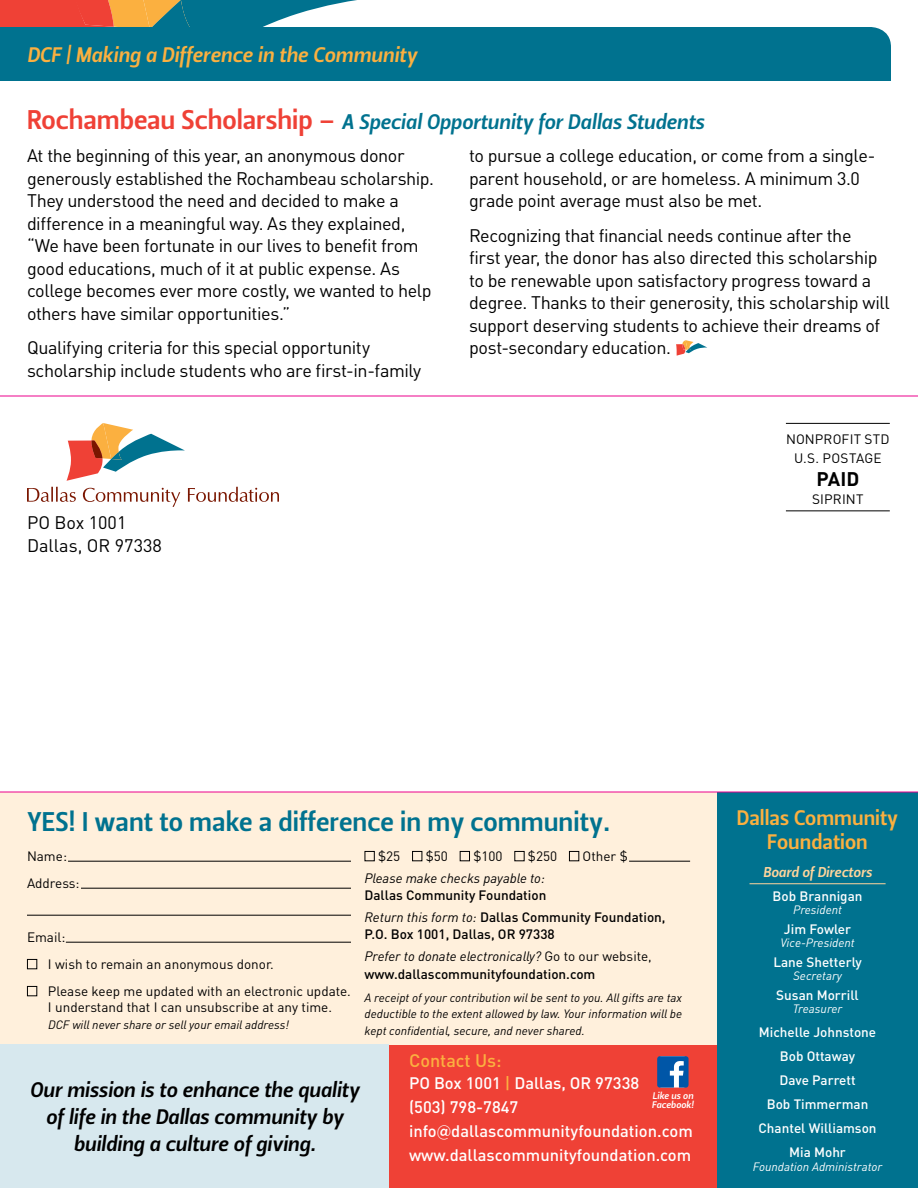
<style>
.page{position:relative;width:918px;height:1188px;background:#fff}
.page>*{position:absolute;margin:0;border:0;box-sizing:border-box;transform-origin:0 0}
.t1{font:27px "Leitura Sans Grot 3";color:#00728f}
.t2{font:21px/27px "Leitura Sans Italic 3";color:#000;text-align:center}
.t3{font:21px "Leitura Sans Italic 3";color:#00728f}
.t4{font:21px "Leitura Sans Italic 3";color:#fbb040}
.t5{font:21px/24px "Leitura Sans Grot 3";color:#fbb040;text-align:center}
.t6{font:700 19.5px "DINOT";color:#000}
.t7{font:18px/22.5px "DINOT";letter-spacing:-.025em;color:#000}
.t8{font:18px/22.5px "DINOT";color:#000}
.t9{font:500 18px "DINOT";color:#fbb040}
.t10{font:500 16.5px/24px "DINOT";color:#fff}
.t11{font:14.25px "Leitura Sans Italic 3";color:#ffd59c}
.t12{font:13.5px/27px "DINOT";color:#000}
.t13{font:500 13.5px/24px "DINOT";color:#fff;text-align:center}
.t14{font:500 13.5px/22.5px "DINOT";color:#000}
.t15{font:italic 13.5px/22.5px "DINOT";color:#000}
.t16{font:italic 12px/16.5px "DINOT";color:#000;text-align:justify}
.t17{font:italic 12px "DINOT";color:#fff}
.t18{font:9.6px/9.6px "Leitura Sans Italic 3";color:#fff}
.s1{font-family:"Leitura Sans Grot 3";font-size:27px;color:#ef4136}
.s2{font-weight:400;font-style:italic}
.s3{font-weight:500;font-style:normal}
.s4{font-style:normal}
.s5{color:#fbb040}
.s6{font-family:"Gotham Narrow"}
</style>
<div class="page">
<div style="left:387px;top:1044px;width:330px;height:144px;background:#ef4136"></div>
<svg style="left:27px;top:487px;width:49px;height:15px"></svg>
<svg style="left:83px;top:488px;width:97px;height:19px"></svg>
<svg style="left:188px;top:487px;width:91px;height:15px"></svg>
<svg style="left:67px;top:423px;width:118px;height:58px"></svg>
<svg style="left:0;top:0;width:357px;height:27px;background:#988278"></svg>
<div style="left:0;top:27px;width:891px;height:54px;background:#00728f"></div>
<div style="left:0;top:792px;width:717px;height:252px;background:#fff0dc"></div>
<div style="left:0;top:1044px;width:389px;height:144px;background:#d7e8ee"></div>
<div style="left:717px;top:792px;width:201px;height:396px;background:#00728f"></div>
<svg style="left:657px;top:1056px;width:32px;height:32px"></svg>
<hr style="left:786px;top:423px;width:104px;height:1px;background:#000">
<hr style="left:786px;top:510px;width:104px;height:1px;background:#000">
<svg style="left:676px;top:340px;width:31px;height:16px"></svg>
<hr style="left:68px;top:861px;width:283px;height:1px;background:#000">
<hr style="left:81px;top:888px;width:270px;height:1px;background:#000">
<hr style="left:27px;top:915px;width:324px;height:1px;background:#000">
<hr style="left:66px;top:942px;width:285px;height:1px;background:#000">
<div style="left:27px;top:959px;width:10px;height:10px;border:1px solid #000"></div>
<div style="left:27px;top:986px;width:10px;height:10px;border:1px solid #000"></div>
<hr style="left:629px;top:861px;width:61px;height:1px;background:#000">
<div style="left:365px;top:851px;width:10px;height:10px;border:1px solid #000"></div>
<div style="left:412px;top:851px;width:10px;height:10px;border:1px solid #000"></div>
<div style="left:460px;top:851px;width:10px;height:10px;border:1px solid #000"></div>
<div style="left:514px;top:851px;width:11px;height:10px;border:1px solid #000"></div>
<div style="left:569px;top:851px;width:10px;height:10px;border:1px solid #000"></div>
<hr style="left:750px;top:883px;width:136px;height:1px;background:#ffd59c">
<hr style="left:0;top:396px;width:918px;height:1px;background:#ec008c">
<hr style="left:0;top:792px;width:918px;height:1px;background:#ec008c">
<p class="t4" style="left:27px;top:41px;width:392px">DCF | Making a Difference in the Community</p>
<p class="t3" style="left:27px;top:107px;width:679px"><span class="s1">Rochambeau Scholarship –</span> A Special Opportunity for Dallas Students</p>
<p class="t7" style="left:27px;top:144px;width:409px">At the beginning of this year, an anonymous donor generously established the Rochambeau scholarship.<br>They understood the need and decided to make a difference in a meaningful way. As they explained, “We have been fortunate in our lives to benefit from good educations, much of it at public expense. As college becomes ever more costly, we wanted to help others have similar opportunities.”</p>
<p class="t7" style="left:27px;top:336px;width:396px">Qualifying criteria for this special opportunity scholarship include students who are first-in-family</p>
<p class="t8" style="left:27px;top:511px;width:136px">PO Box 1001<br>Dallas, OR 97338</p>
<p class="t7" style="left:469px;top:144px;width:408px">to pursue a college education, or come from a single&shy;parent household, or are homeless. A minimum 3.0 grade point average must also be met.</p>
<p class="t7" style="left:469px;top:223px;width:422px">Recognizing that financial needs continue after the<br>first year, the donor has also directed this scholarship to be renewable upon satisfactory progress toward a degree. Thanks to their generosity, this scholarship will support deserving students to achieve their dreams of post-secondary education.</p>
<p class="t12" style="left:786px;top:429px;width:105px;line-height:19.5px;text-align:center">NONPROFIT STD<br>U.S. POSTAGE</p>
<p class="t6" style="left:816px;top:466px;width:45px">PAID</p>
<p class="t12" style="left:812px;top:485px;width:53px">SIPRINT</p>
<h1 class="t1" style="left:27px;top:803px;width:585px">YES! I want to make a difference in my community.</h1>
<p class="t12" style="left:27px;top:842px;width:54px">Name:<br>Address:</p>
<p class="t12" style="left:378px;top:842px;width:24px">$25</p>
<p class="t12" style="left:426px;top:842px;width:24px">$50</p>
<p class="t12" style="left:473px;top:842px;width:31px">$100</p>
<p class="t12" style="left:528px;top:842px;width:31px">$250</p>
<p class="t12" style="left:583px;top:842px;width:47px">Other $</p>
<p class="t15" style="left:364px;top:867px;width:182px">Please make checks payable to:</p>
<p class="t14" style="left:364px;top:883px;width:303px">Dallas Community Foundation<br><span class="s2">Return this form to:</span> Dallas Community Foundation,</p>
<p class="t15" style="left:364px;top:922px;width:289px"><span class="s3">P.O. Box 1001, Dallas, OR 97338<br></span>Prefer to donate electronically? <span class="s4">Go to our website,</span></p>
<p class="t14" style="left:364px;top:963px;width:232px">www.dallascommunityfoundation.com</p>
<p class="t16" style="left:364px;top:989px;width:319px">A receipt of your contribution wil be sent to you. All gifts are tax deductible to the extent allowed by law. Your information will be kept confidential, secure, and never shared.</p>
<p class="t9" style="left:409px;top:1048px;width:94px">Contact Us:</p>
<p class="t10" style="left:409px;top:1070px;width:285px">PO Box 1001 <span class="s5">|</span> Dallas, OR 97338<br>(503) 798-7847 info<span class="s6">@</span>dallascommunityfoundation.com www.dallascommunityfoundation.com</p>
<p class="t12" style="left:48px;top:923px;width:304px;text-indent:-21px">Email:<br>I wish to remain an anonymous donor.<br>Please keep me updated with an electronic update.</p>
<p class="t12" style="left:48px;top:993px;width:286px">I understand that I can unsubscribe at any time.</p>
<p class="t16" style="left:48px;top:1016px;width:243px">DCF will never share or sell your email address!</p>
<p class="t2" style="left:30px;top:1076px;width:331px">Our mission is to enhance the quality of life in the Dallas community by building a culture of giving.</p>
<p class="t18" style="left:652px;top:1091px;width:43px">Like us on<br>Facebook!</p>
<p class="t5" style="left:737px;top:806px;width:163px">Dallas Community<br>Foundation</p>
<p class="t11" style="left:763px;top:862px;width:110px">Board of Directors</p>
<p class="t13" style="left:773px;top:883px;width:91px">Bob Brannigan</p>
<p class="t17" style="left:793px;top:902px;width:50px">President</p>
<p class="t13" style="left:784px;top:916px;width:69px">Jim Fowler</p>
<p class="t17" style="left:780px;top:935px;width:76px">Vice-President</p>
<p class="t13" style="left:773px;top:949px;width:90px">Lane Shetterly</p>
<p class="t17" style="left:793px;top:968px;width:50px">Secretary</p>
<p class="t13" style="left:776px;top:982px;width:84px">Susan Morrill</p>
<p class="t17" style="left:793px;top:1001px;width:51px">Treasurer</p>
<p class="t13" style="left:758px;top:1020px;width:120px">Michelle Johnstone<br>Bob Ottaway<br>Dave Parrett<br>Bob Timmerman<br>Chantel Williamson<br>Mia Mohr</p>
<p class="t17" style="left:753px;top:1158px;width:131px">Foundation Administrator</p>
</div>
